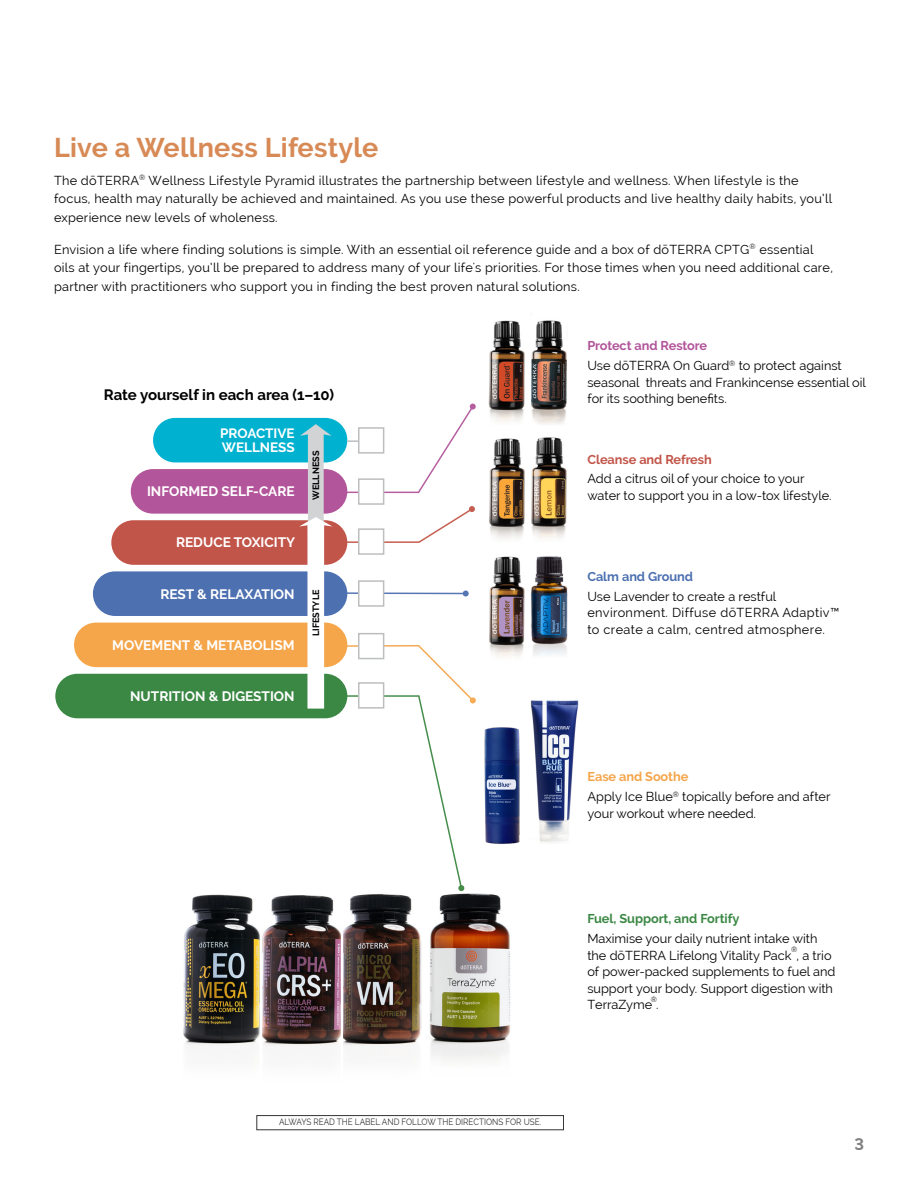
<style>
.page{position:relative;width:918px;height:1188px;background:#fff}
.page>*{position:absolute;margin:0;border:0;box-sizing:border-box;transform-origin:0 0}
.t1{font:700 27px "Raleway";letter-spacing:.01em;color:#d78a56}
.t2{font:700 16.5px "Raleway";color:#000}
.t3{font:700 15px "Raleway";color:#000}
.t4{font:700 13.65px "Raleway";color:#fff}
.t5{font:700 13.5px/14.2px "Raleway";color:#fff}
.t6{font:12.75px/18.8px "Raleway";letter-spacing:.02em;color:#000}
.t7{font:12.75px/16.5px "Raleway";color:#000}
.t8{font:700 12.75px "Raleway";letter-spacing:-.005em;color:#3b8844}
.t9{font:700 12.75px "Raleway";letter-spacing:-.005em;color:#c25549}
.t10{font:700 12.75px "Raleway";letter-spacing:-.005em;color:#4c70b0}
.t11{font:700 9.15px "Raleway";color:#000}
.t12{font:9px "Raleway";color:#000;scale:.9 1}
.t13{font:7.5px "Raleway";color:#000}
.s1{font-weight:700;color:#b2559a}
.s2{font-weight:700;color:#f5a54a}
</style>
<div class="page">
<img style="left:430px;top:893px;width:80px;height:167px">
<img style="left:530px;top:700px;width:49px;height:142px">
<img style="left:468px;top:712px;width:68px;height:198px">
<img style="left:488px;top:320px;width:37px;height:101px">
<img style="left:489px;top:438px;width:36px;height:101px">
<img style="left:489px;top:556px;width:36px;height:100px">
<img style="left:531px;top:320px;width:36px;height:104px">
<img style="left:531px;top:437px;width:36px;height:101px">
<img style="left:531px;top:556px;width:37px;height:86px">
<div style="left:131px;top:469px;width:216px;height:45px;background:#b2559a;border-radius:22px"></div>
<div style="left:153px;top:418px;width:194px;height:44px;background:#00b2d0;border-radius:22px"></div>
<div style="left:111px;top:520px;width:236px;height:45px;background:#c25549;border-radius:22px"></div>
<div style="left:93px;top:571px;width:254px;height:45px;background:#4c70b0;border-radius:22px"></div>
<div style="left:74px;top:623px;width:273px;height:44px;background:#f5a54a;border-radius:22px"></div>
<div style="left:55px;top:674px;width:292px;height:44px;background:#3b8844;border-radius:22px"></div>
<svg style="left:268px;top:404px;width:208px;height:487px"></svg>
<hr style="left:347px;top:440px;width:30px;height:2px;background:#bcbec0">
<div style="left:358px;top:427px;width:26px;height:27px;background:#fff;border:2px solid #bcbec0"></div>
<div style="left:358px;top:478px;width:26px;height:27px;background:#fff;border:2px solid #bcbec0"></div>
<div style="left:358px;top:528px;width:26px;height:27px;background:#fff;border:2px solid #bcbec0"></div>
<div style="left:358px;top:580px;width:26px;height:27px;background:#fff;border:2px solid #bcbec0"></div>
<img style="left:183px;top:894px;width:77px;height:152px">
<img style="left:343px;top:890px;width:81px;height:164px">
<img style="left:262px;top:888px;width:79px;height:164px">
<img style="left:533px;top:642px;width:34px;height:13px">
<h1 class="t1" style="left:54px;top:132px;width:326px">Live a Wellness Lifestyle</h1>
<p class="t6" style="left:54px;top:171px;width:780px">The dōTERRA<sup>®</sup> Wellness Lifestyle Pyramid illustrates the partnership between lifestyle and wellness. When lifestyle is the focus, health may naturally be achieved and maintained. As you use these powerful products and live healthy daily habits, you’ll experience new levels of wholeness.</p>
<p class="t6" style="left:54px;top:240px;width:781px">Envision a life where finding solutions is simple. With an essential oil reference guide and a box of dōTERRA CPTG<sup>®</sup> essential oils at your fingertips, you’ll be prepared to address many of your life's priorities. For those times when you need additional care, partner with practitioners who support you in finding the best proven natural solutions.</p>
<p class="t3" style="left:104px;top:386px;width:232px">Rate yourself in each area (1–10)</p>
<p class="t5" style="left:220px;top:426px;width:76px">PROACTIVE<br>WELLNESS</p>
<p class="t4" style="left:147px;top:484px;width:149px">INFORMED SELF-CARE</p>
<p class="t4" style="left:176px;top:535px;width:121px">REDUCE TOXICITY</p>
<p class="t4" style="left:160px;top:586px;width:136px">REST &amp; RELAXATION</p>
<p class="t4" style="left:112px;top:637px;width:184px">MOVEMENT &amp; METABOLISM</p>
<p class="t4" style="left:130px;top:688px;width:166px">NUTRITION &amp; DIGESTION</p>
<p class="t11" style="left:311px;top:500px;width:51px;rotate:-90deg">WELLNESS</p>
<p class="t11" style="left:311px;top:636px;width:48px;rotate:-90deg">LIFESTYLE</p>
<p class="t12" style="left:279px;top:1117px;width:293px">ALWAYS READ THE LABEL AND FOLLOW THE DIRECTIONS FOR USE.</p>
<p class="t7" style="left:587px;top:336px;width:256px;line-height:20px"><span class="s1">Protect and Restore<br></span>Use dōTERRA On Guard<sup>®</sup> to protect against</p>
<p class="t7" style="left:587px;top:374px;width:280px">seasonal threats and Frankincense essential oil for its soothing benefits.</p>
<p class="t9" style="left:587px;top:452px;width:126px">Cleanse and Refresh</p>
<p class="t7" style="left:587px;top:471px;width:246px">Add a citrus oil of your choice to your water to support you in a low-tox lifestyle.</p>
<p class="t10" style="left:587px;top:569px;width:107px">Calm and Ground</p>
<p class="t6" style="left:587px;top:588px;width:253px;line-height:16.5px">Use Lavender to create a restful environment. Diffuse dōTERRA Adaptiv™ to create a calm, centred atmosphere.</p>
<p class="t7" style="left:588px;top:767px;width:244px;line-height:20px"><span class="s2">Ease and Soothe<br></span>Apply Ice Blue<sup>®</sup> topically before and after</p>
<p class="t7" style="left:588px;top:805px;width:170px">your workout where needed.</p>
<p class="t8" style="left:587px;top:911px;width:154px">Fuel, Support, and Fortify</p>
<p class="t7" style="left:587px;top:930px;width:246px">Maximise your daily nutrient intake with the dōTERRA Lifelong Vitality Pack , a trio</p>
<p class="t13" style="left:791px;top:945px;width:8px">®</p>
<p class="t7" style="left:587px;top:963px;width:250px">of power-packed supplements to fuel and support your body. Support digestion with<br>TerraZyme .</p>
<p class="t13" style="left:651px;top:995px;width:8px">®</p>
<p class="t2" style="left:854px;top:1134px;width:11px">3</p>
</div>
